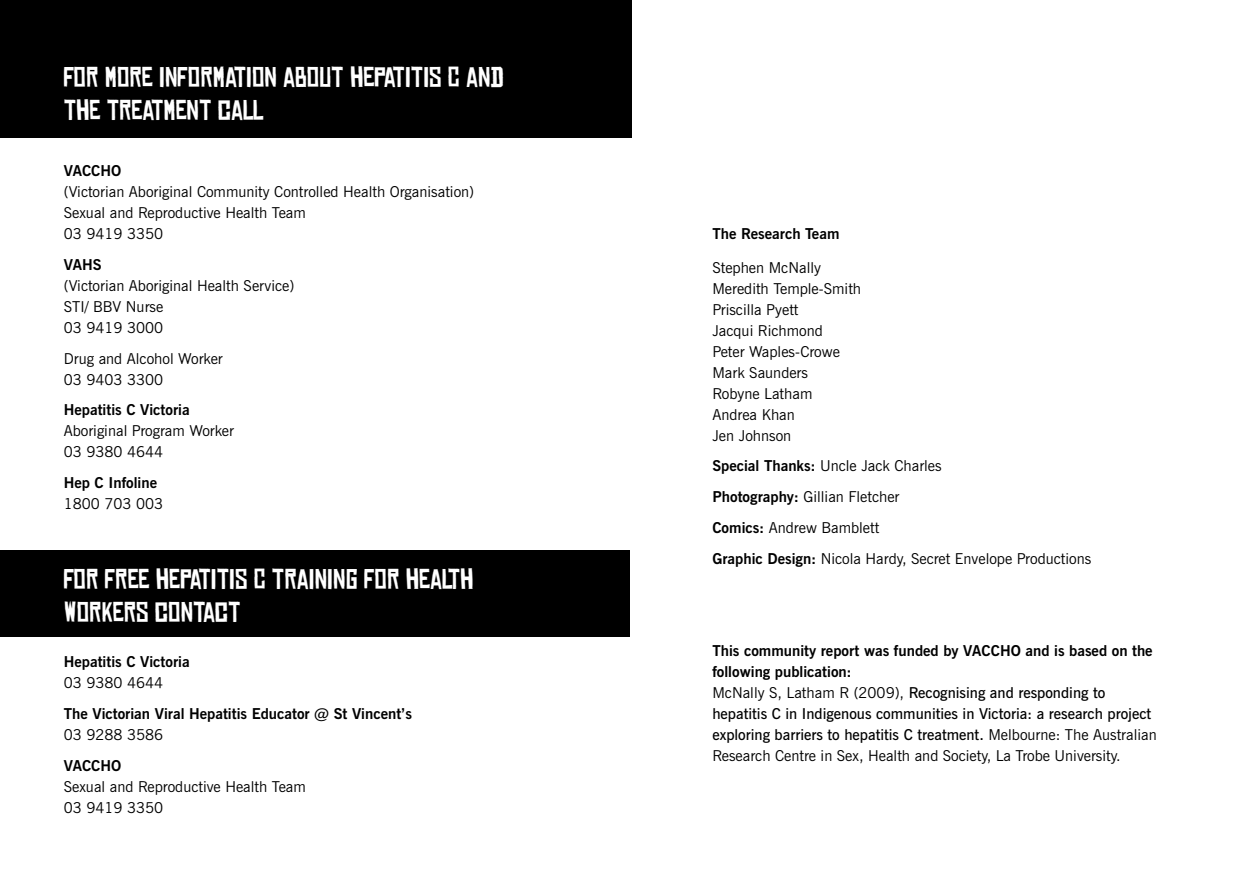
<style>
.page{position:relative;width:1259px;height:893px;background:#fff}
.page>*{position:absolute;margin:0;border:0;box-sizing:border-box;transform-origin:0 0}
.t1{font:27px/33px "Chinese Rocks";color:#fff}
.t2{font:15px/21px "News Gothic BT";color:#000}
.t3{font:600 15px/21px "News Gothic BT";color:#000}
.t4{font:700 15px "News Gothic BT";color:#000}
.s1{font-weight:700}
.s2{font-weight:400}
</style>
<div class="page">
<div style="left:0;top:0;width:631px;height:138px;background:#000"></div>
<div style="left:0;top:550px;width:629px;height:87px;background:#000"></div>
<h1 class="t1" style="left:64px;top:60px;width:442px">FOR MORE INFORMATION ABOUT HEPATITIS C AND<br>THE TREATMENT CALL</h1>
<p class="t4" style="left:64px;top:161px;width:59px">VACCHO</p>
<p class="t2" style="left:64px;top:181px;width:412px">(Victorian Aboriginal Community Controlled Health Organisation)<br>Sexual and Reproductive Health Team<br>03 9419 3350</p>
<p class="t4" style="left:64px;top:255px;width:39px">VAHS</p>
<p class="t2" style="left:64px;top:275px;width:232px">(Victorian Aboriginal Health Service)<br>STI/ BBV Nurse<br>03 9419 3000</p>
<p class="t2" style="left:64px;top:348px;width:160px">Drug and Alcohol Worker<br>03 9403 3300</p>
<p class="t4" style="left:64px;top:401px;width:127px">Hepatitis C Victoria</p>
<p class="t2" style="left:64px;top:420px;width:172px">Aboriginal Program Worker<br>03 9380 4644</p>
<p class="t4" style="left:64px;top:474px;width:95px">Hep C Infoline</p>
<p class="t2" style="left:64px;top:493px;width:101px">1800 703 003</p>
<h1 class="t1" style="left:64px;top:562px;width:411px">FOR FREE HEPATITIS C TRAINING FOR HEALTH<br>WORKERS CONTACT</h1>
<p class="t4" style="left:64px;top:653px;width:127px">Hepatitis C Victoria</p>
<p class="t2" style="left:64px;top:672px;width:101px">03 9380 4644</p>
<p class="t4" style="left:64px;top:705px;width:350px">The Victorian Viral Hepatitis Educator @ St Vincent’s</p>
<p class="t2" style="left:64px;top:724px;width:101px">03 9288 3586</p>
<p class="t4" style="left:64px;top:756px;width:59px">VACCHO</p>
<p class="t2" style="left:64px;top:776px;width:244px">Sexual and Reproductive Health Team<br>03 9419 3350</p>
<p class="t4" style="left:712px;top:224px;width:129px">The Research Team</p>
<p class="t2" style="left:712px;top:257px;width:150px">Stephen McNally<br>Meredith Temple-Smith<br>Priscilla Pyett<br>Jacqui Richmond<br>Peter Waples-Crowe<br>Mark Saunders<br>Robyne Latham<br>Andrea Khan<br>Jen Johnson</p>
<p class="t2" style="left:712px;top:451px;width:380px;line-height:30.8px"><span class="s1">Special Thanks:</span> Uncle Jack Charles<br><span class="s1">Photography:</span> Gillian Fletcher<br><span class="s1">Comics:</span> Andrew Bamblett<br><span class="s1">Graphic Design:</span> Nicola Hardy, Secret Envelope Productions</p>
<p class="t3" style="left:712px;top:640px;width:446px"><span class="s1">This community report was funded by VACCHO and is based on the following publication:<br></span><span class="s2">McNally S, Latham R (2009),</span> Recognising and responding to hepatitis C in Indigenous communities in Victoria: a research project exploring barriers to hepatitis C treatment. <span class="s2">Melbourne: The Australian Research Centre in Sex, Health and Society, La Trobe University.</span></p>
</div>
